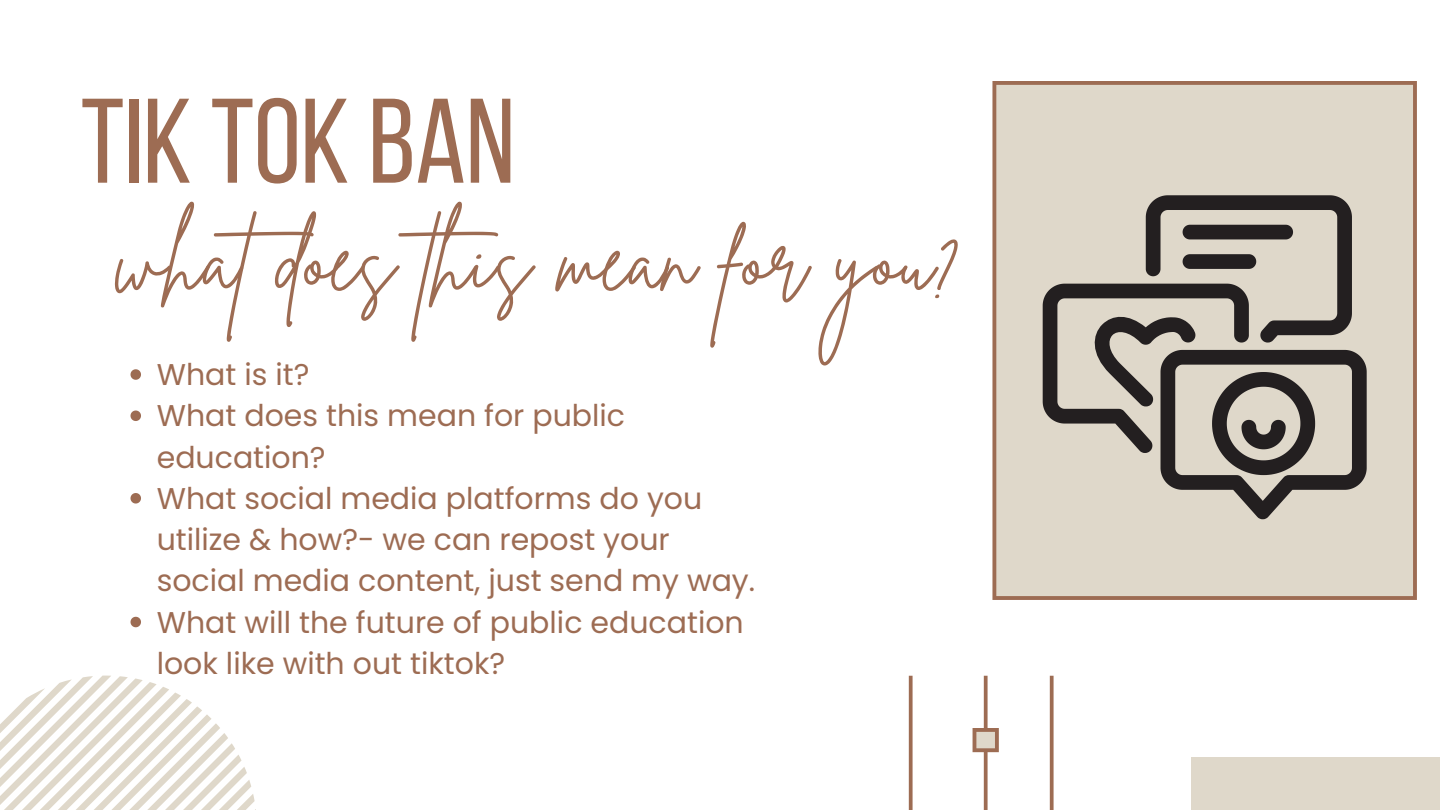
<style>
.page{position:relative;width:1440px;height:810px;background:#fff}
.page>*{position:absolute;margin:0;border:0;box-sizing:border-box;transform-origin:0 0}
.t1{font:120px "Bebas Neue";color:#9d6c53}
.t2{font:89px "Brittany Signature";color:#9d6c53}
.t3{font:30px/41.2px "Poppins";color:#9d6c53}
</style>
<div class="page">
<svg style="left:131px;top:369px;width:10px;height:11px"></svg>
<svg style="left:131px;top:411px;width:10px;height:10px"></svg>
<svg style="left:131px;top:493px;width:10px;height:11px"></svg>
<svg style="left:131px;top:617px;width:10px;height:10px"></svg>
<svg style="left:0;top:676px;width:256px;height:134px"></svg>
<svg style="left:992px;top:81px;width:425px;height:519px;background:#dad1c2"></svg>
<svg style="left:984px;top:676px;width:4px;height:134px"></svg>
<svg style="left:973px;top:728px;width:26px;height:24px"></svg>
<svg style="left:909px;top:676px;width:4px;height:134px"></svg>
<svg style="left:1050px;top:676px;width:4px;height:134px"></svg>
<div style="left:1191px;top:758px;width:249px;height:52px;background:#dfd8ca"></div>
<svg style="left:1043px;top:195px;width:324px;height:324px;background:#a39d94"></svg>
<h1 class="t1" style="left:81px;top:93px;width:436px">TIK TOK BAN</h1>
<h2 class="t2" style="left:116px;top:202px;width:848px">whatdoes this mean for you?</h2>
<p class="t3" style="left:157px;top:354px;width:600px">What is it?<br>What does this mean for public education?<br>What social media platforms do you utilize &amp; how?- we can repost your social media content, just send my way.<br>What will the future of public education look like with out tiktok?</p>
</div>
